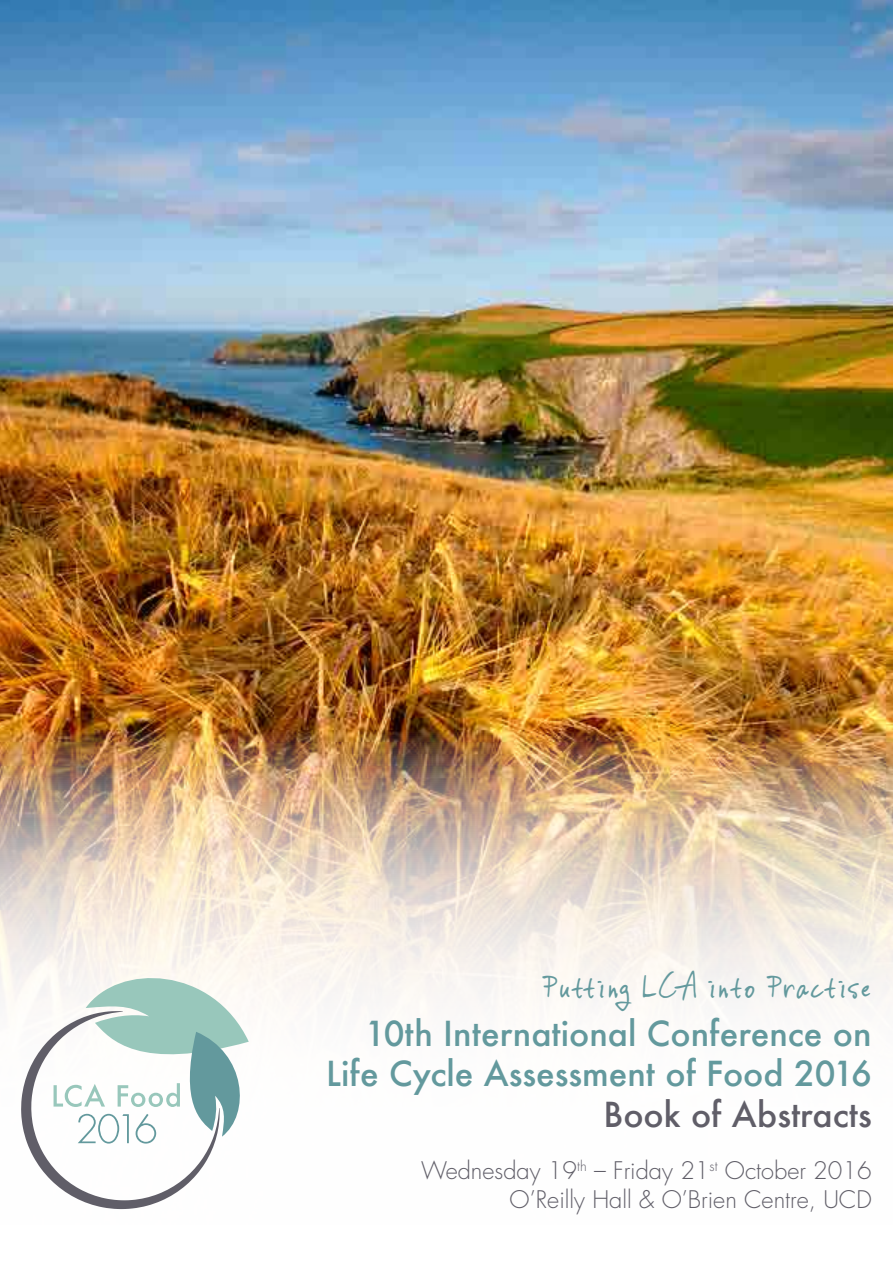
<style>
.page{position:relative;width:893px;height:1263px;background:#fff}
.page>*{position:absolute;margin:0;border:0;box-sizing:border-box;transform-origin:0 0}
.t1{font:36px "Vinc Hand";color:#63999d}
.t2{font:500 33.75px/40.5px "Futura";color:#63999d;text-align:right}
.t3{font:500 33.75px "Futura";color:#605e68}
.t4{font:300 23.55px/28.3px "Futura Std";color:#605e68;text-align:right}
</style>
<div class="page">
<img style="left:0;top:0;width:893px;height:731px">
<img style="left:0;top:731px;width:893px;height:479px">
<svg style="left:21px;top:962px;width:230px;height:247px"></svg>
<h1 class="t1" style="left:542px;top:963px;width:331px">Putting LCA into Practise</h1>
<h2 class="t2" style="left:326px;top:1012px;width:547px">10th International Conference on<br>Life Cycle Assessment of Food 2016</h2>
<h2 class="t3" style="left:603px;top:1091px;width:270px">Book of Abstracts</h2>
<p class="t4" style="left:421px;top:1157px;width:452px">Wednesday 19<sup>th</sup> – Friday 21<sup>st</sup> October 2016<br>O’Reilly Hall &amp; O’Brien Centre, UCD</p>
</div>
